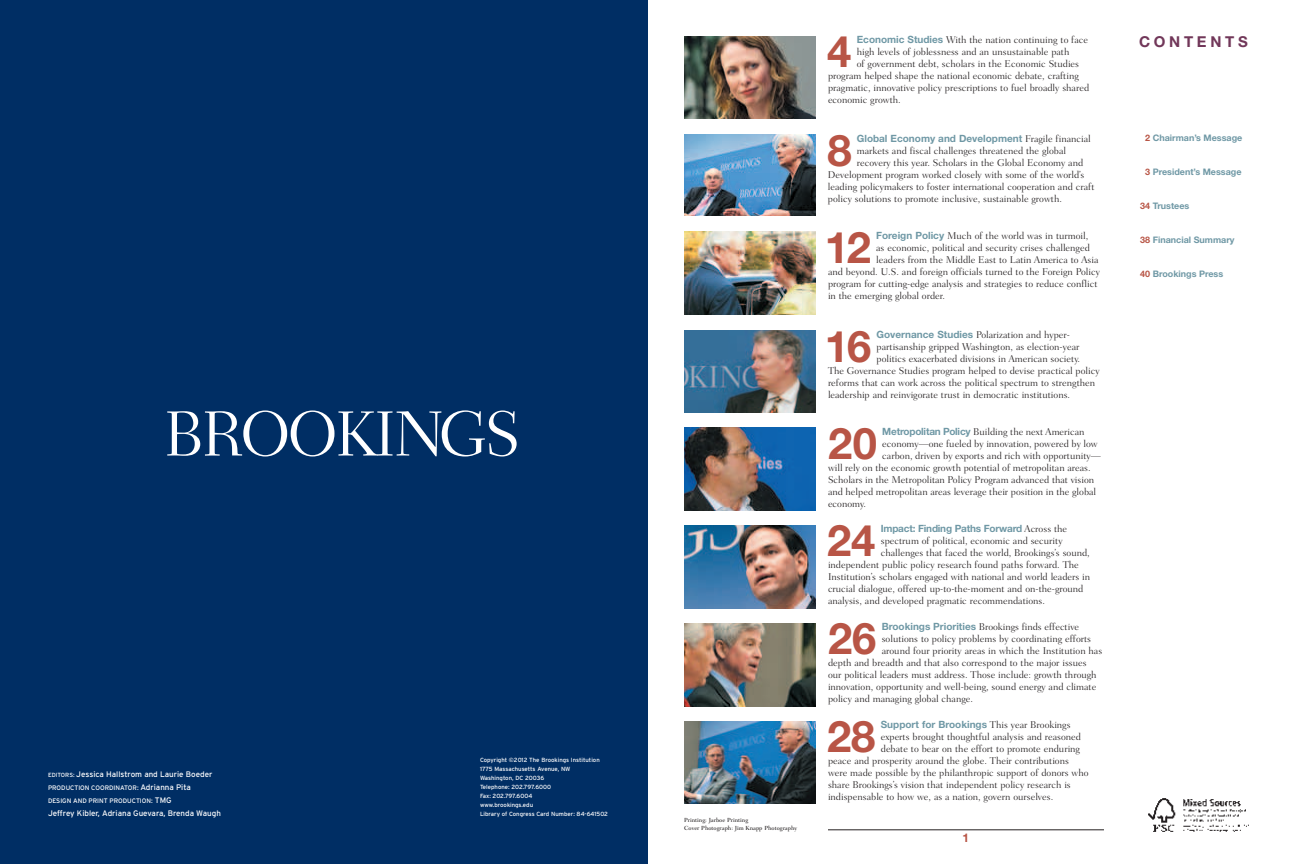
<style>
.page{position:relative;width:1296px;height:864px;background:#fff}
.page>*{position:absolute;margin:0;border:0;box-sizing:border-box;transform-origin:0 0}
.t1{font:300 65px "Fairfield LT Std";letter-spacing:-.05em;color:#fff}
.t2{font:700 43.6px "Helvetica Neue LT Std";color:#b85546}
.t3{font:700 15px "Helvetica Neue LT Std";letter-spacing:.245em;color:#713759}
.t4{font:700 12px "Helvetica Neue LT Std";color:#b85546}
.t5{font:300 10px "Fairfield LT Std";color:#231f20}
.t6{font:700 10px "Helvetica Neue LT Std";color:#6f98a5}
.t7{font:700 10px "Helvetica Neue LT Std";letter-spacing:-.02em;color:#6f98a5}
.t8{font:700 9px "Helvetica Neue LT Std";color:#6f98a5}
.t9{font:8px "Interstate";color:#fff}
.t10{font:6.5px "Interstate";color:#fff}
.t11{font:6px/9px "Interstate";color:#fff}
.t12{font:500 6px/8px "Fairfield LT Std";color:#231f20}
.s1{font-size:6px}
.s2{font-size:6.5px}
.s3{font-size:8px}
.s4{font-family:"Helvetica Neue LT Std";font-weight:700;color:#6f98a5}
.s5{font-family:"Fairfield LT Std";font-weight:300;color:#231f20}
.s6{color:#b85546}
</style>
<div class="page">
<div style="left:0;top:0;width:648px;height:864px;background:#002e64"></div>
<hr style="left:828px;top:830px;width:276px;height:1px;background:#231f20">
<img style="left:684px;top:36px;width:132px;height:83px">
<img style="left:684px;top:134px;width:132px;height:82px">
<img style="left:684px;top:232px;width:132px;height:83px">
<img style="left:684px;top:330px;width:132px;height:82px">
<img style="left:684px;top:428px;width:132px;height:83px">
<img style="left:684px;top:525px;width:132px;height:83px">
<img style="left:684px;top:721px;width:132px;height:83px">
<img style="left:1148px;top:798px;width:101px;height:34px">
<img style="left:684px;top:623px;width:132px;height:83px">
<p class="t1" style="left:163px;top:397px;width:359px">Brookings</p>
<p class="t9" style="left:48px;top:770px;width:166px"><span class="s1">Editors:</span> Jessica Hallstrom and Laurie Boeder</p>
<p class="t10" style="left:48px;top:784px;width:53px">PRODUCTION COOR</p>
<p class="t9" style="left:109px;top:783px;width:83px"><span class="s2">DINATOR:</span> Adrianna Pita</p>
<p class="t10" style="left:48px;top:797px;width:31px">Design and</p>
<p class="t10" style="left:89px;top:797px;width:13px">Print</p>
<p class="t10" style="left:110px;top:797px;width:18px">Producti</p>
<p class="t10" style="left:142px;top:797px;width:30px">on: <span class="s3">TMG</span></p>
<p class="t9" style="left:48px;top:809px;width:174px">Jeffrey Kibler, Adriana Guevara, Brenda Waugh</p>
<p class="t11" style="left:480px;top:755px;width:130px">Copyright ©2012 The Brookings Institution<br>1775 Massachusetts Avenue, NW<br>Washington, DC 20036<br>Telephone: 202.797.6000<br>Fax: 202.797.6004<br>www.brookings.edu<br>Library of Congress Card Number: 84-641502</p>
<p class="t12" style="left:684px;top:816px;width:114px">Printing: Jarboe Printing<br>Cover Photograph: Jim Knapp Photography</p>
<p class="t2" style="left:827px;top:25px;width:26px">4</p>
<p class="t5" style="left:857px;top:34px;width:233px"><span class="s4">Economic Studies</span> With the nation continuing to face</p>
<p class="t5" style="left:857px;top:46px;width:214px">high levels of joblessness and an unsustainable path</p>
<p class="t5" style="left:857px;top:58px;width:224px">of government debt, scholars in the Economic Studies</p>
<p class="t5" style="left:828px;top:70px;width:252px">program helped shape the national economic debate, crafting</p>
<p class="t5" style="left:828px;top:82px;width:263px">pragmatic, innovative policy prescriptions to fuel broadly shared</p>
<p class="t5" style="left:828px;top:94px;width:74px">economic growth.</p>
<p class="t2" style="left:827px;top:123px;width:26px">8</p>
<p class="t6" style="left:857px;top:132px;width:235px">Global Economy and Development <span class="s5">Fragile financial</span></p>
<p class="t5" style="left:857px;top:145px;width:211px">markets and fiscal challenges threatened the global</p>
<p class="t5" style="left:857px;top:157px;width:228px">recovery this year. Scholars in the Global Economy and</p>
<p class="t5" style="left:828px;top:169px;width:258px">Development program worked closely with some of the world’s</p>
<p class="t5" style="left:828px;top:181px;width:268px">leading policymakers to foster international cooperation and craft</p>
<p class="t5" style="left:828px;top:193px;width:236px">policy solutions to promote inclusive, sustainable growth.</p>
<p class="t2" style="left:825px;top:220px;width:48px">12</p>
<p class="t5" style="left:876px;top:230px;width:214px"><span class="s4">Foreign Policy</span> Much of the world was in turmoil,</p>
<p class="t5" style="left:876px;top:242px;width:215px">as economic, political and security crises challenged</p>
<p class="t5" style="left:876px;top:254px;width:224px">leaders from the Middle East to Latin America to Asia</p>
<p class="t5" style="left:828px;top:266px;width:273px">and beyond. U.S. and foreign officials turned to the Foreign Policy</p>
<p class="t5" style="left:828px;top:278px;width:271px">program for cutting-edge analysis and strategies to reduce conflict</p>
<p class="t5" style="left:828px;top:290px;width:119px">in the emerging global order.</p>
<p class="t2" style="left:825px;top:319px;width:48px">16</p>
<p class="t5" style="left:877px;top:329px;width:195px"><span class="s4">Governance Studies</span> Polarization and hyper-</p>
<p class="t5" style="left:877px;top:341px;width:204px">partisanship gripped Washington, as election-year</p>
<p class="t5" style="left:877px;top:353px;width:205px">politics exacerbated divisions in American society.</p>
<p class="t5" style="left:828px;top:365px;width:273px">The Governance Studies program helped to devise practical policy</p>
<p class="t5" style="left:828px;top:377px;width:269px">reforms that can work across the political spectrum to strengthen</p>
<p class="t5" style="left:828px;top:389px;width:244px">leadership and reinvigorate trust in democratic institutions.</p>
<p class="t2" style="left:828px;top:416px;width:51px">20</p>
<p class="t5" style="left:882px;top:426px;width:204px"><span class="s4">Metropolitan Policy</span> Building the next American</p>
<p class="t5" style="left:882px;top:438px;width:217px">economy—one fueled by innovation, powered by low</p>
<p class="t5" style="left:882px;top:450px;width:220px">carbon, driven by exports and rich with opportunity—</p>
<p class="t5" style="left:828px;top:462px;width:264px">will rely on the economic growth potential of metropolitan areas.</p>
<p class="t5" style="left:828px;top:474px;width:268px">Scholars in the Metropolitan Policy Program advanced that vision</p>
<p class="t5" style="left:828px;top:486px;width:270px">and helped metropolitan areas leverage their position in the global</p>
<p class="t5" style="left:828px;top:498px;width:39px">economy.</p>
<p class="t2" style="left:827px;top:514px;width:50px">24</p>
<p class="t7" style="left:881px;top:523px;width:188px">Impact: Finding Paths Forward <span class="s5">Across the</span></p>
<p class="t5" style="left:881px;top:535px;width:183px">spectrum of political, economic and security</p>
<p class="t5" style="left:881px;top:547px;width:211px">challenges that faced the world, Brookings’s sound,</p>
<p class="t5" style="left:828px;top:559px;width:252px">independent public policy research found paths forward. The</p>
<p class="t5" style="left:828px;top:571px;width:264px">Institution’s scholars engaged with national and world leaders in</p>
<p class="t5" style="left:828px;top:583px;width:257px">crucial dialogue, offered up-to-the-moment and on-the-ground</p>
<p class="t5" style="left:828px;top:595px;width:219px">analysis, and developed pragmatic recommendations.</p>
<p class="t2" style="left:828px;top:612px;width:50px">26</p>
<p class="t5" style="left:882px;top:621px;width:199px"><span class="s4">Brookings Priorities</span> Brookings finds effective</p>
<p class="t5" style="left:882px;top:633px;width:211px">solutions to policy problems by coordinating efforts</p>
<p class="t5" style="left:882px;top:645px;width:222px">around four priority areas in which the Institution has</p>
<p class="t5" style="left:828px;top:657px;width:260px">depth and breadth and that also correspond to the major issues</p>
<p class="t5" style="left:828px;top:669px;width:270px">our political leaders must address. Those include: growth through</p>
<p class="t5" style="left:828px;top:681px;width:270px">innovation, opportunity and well-being, sound energy and climate</p>
<p class="t5" style="left:828px;top:693px;width:147px">policy and managing global change.</p>
<p class="t2" style="left:827px;top:710px;width:50px">28</p>
<p class="t6" style="left:881px;top:719px;width:191px">Support for Brookings <span class="s5">This year Brookings</span></p>
<p class="t5" style="left:881px;top:731px;width:202px">experts brought thoughtful analysis and reasoned</p>
<p class="t5" style="left:881px;top:743px;width:201px">debate to bear on the effort to promote enduring</p>
<p class="t5" style="left:828px;top:755px;width:243px">peace and prosperity around the globe. Their contributions</p>
<p class="t5" style="left:828px;top:767px;width:262px">were made possible by the philanthropic support of donors who</p>
<p class="t5" style="left:828px;top:779px;width:244px">share Brookings’s vision that independent policy research is</p>
<p class="t5" style="left:828px;top:791px;width:227px">indispensable to how we, as a nation, govern ourselves.</p>
<p class="t4" style="left:963px;top:830px;width:8px">1</p>
<p class="t3" style="left:1139px;top:32px;width:110px">Contents</p>
<p class="t8" style="left:1145px;top:132px;width:99px"><span class="s6">2</span> Chairman’s Message</p>
<p class="t8" style="left:1145px;top:166px;width:98px"><span class="s6">3</span> President’s Message</p>
<p class="t8" style="left:1140px;top:200px;width:51px"><span class="s6">34</span> Trustees</p>
<p class="t8" style="left:1140px;top:234px;width:96px"><span class="s6">38</span> Financial Summary</p>
<p class="t8" style="left:1140px;top:268px;width:85px"><span class="s6">40</span> Brookings Press</p>
</div>
